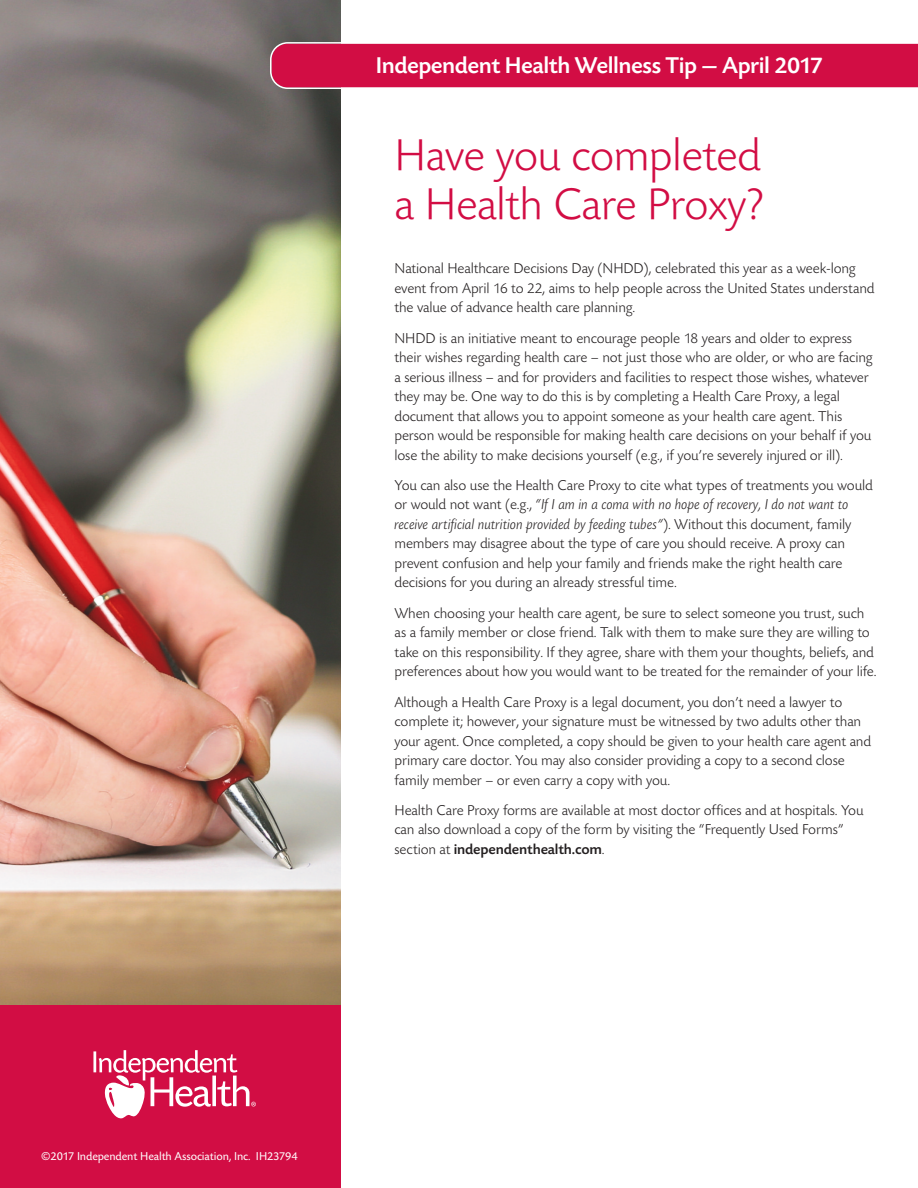
<style>
.page{position:relative;width:918px;height:1188px;background:#fff}
.page>*{position:absolute;margin:0;border:0;box-sizing:border-box;transform-origin:0 0}
.t1{font:300 46.5px/49.5px "Today BEF";letter-spacing:-.015em;color:#d20d44}
.t2{font:500 24px "Today BEF";letter-spacing:-.02em;color:#fff}
.t3{font:300 15px/19.5px "Today BEF";letter-spacing:-.01em;color:#231f20}
.t4{font:12px "Today BEF";letter-spacing:-.01em;color:#fff}
.s1{font-style:italic}
.s2{font-weight:500}
</style>
<div class="page">
<img style="left:0;top:0;width:340px;height:1005px">
<div style="left:0;top:1005px;width:340px;height:183px;background:#d20d44"></div>
<svg style="left:270px;top:42px;width:648px;height:47px;background:#d41f52"></svg>
<svg style="left:93px;top:1050px;width:163px;height:68px"></svg>
<h2 class="t2" style="left:376px;top:56px;width:449px">Independent Health Wellness Tip — April 2017</h2>
<h1 class="t1" style="left:394px;top:135px;width:371px">Have you completed a Health Care Proxy?</h1>
<p class="t3" style="left:394px;top:260px;width:482px">National Healthcare Decisions Day (NHDD), celebrated this year as a week-long event from April 16 to 22, aims to help people across the United States understand the value of advance health care planning.</p>
<p class="t3" style="left:395px;top:330px;width:480px">NHDD is an initiative meant to encourage people 18 years and older to express their wishes regarding health care – not just those who are older, or who are facing a serious illness – and for providers and facilities to respect those wishes, whatever they may be. One way to do this is by completing a Health Care Proxy, a legal document that allows you to appoint someone as your health care agent. This person would be responsible for making health care decisions on your behalf if you lose the ability to make decisions yourself (e.g., if you’re severely injured or ill).</p>
<p class="t3" style="left:395px;top:477px;width:480px">You can also use the Health Care Proxy to cite what types of treatments you would or would not want (e.g., <span class="s1">“If I am in a coma with no hope of recovery, I do not want to receive artificial nutrition provided by feeding tubes”</span>). Without this document, family members may disagree about the type of care you should receive. A proxy can prevent confusion and help your family and friends make the right health care decisions for you during an already stressful time.</p>
<p class="t3" style="left:395px;top:605px;width:484px">When choosing your health care agent, be sure to select someone you trust, such as a family member or close friend. Talk with them to make sure they are willing to take on this responsibility. If they agree, share with them your thoughts, beliefs, and preferences about how you would want to be treated for the remainder of your life.</p>
<p class="t3" style="left:395px;top:693px;width:478px">Although a Health Care Proxy is a legal document, you don’t need a lawyer to complete it; however, your signature must be witnessed by two adults other than your agent. Once completed, a copy should be given to your health care agent and primary care doctor. You may also consider providing a copy to a second close family member – or even carry a copy with you.</p>
<p class="t3" style="left:395px;top:802px;width:471px">Health Care Proxy forms are available at most doctor offices and at hospitals. You can also download a copy of the form by visiting the “Frequently Used Forms” section at <span class="s2">independenthealth.com</span>.</p>
<p class="t4" style="left:41px;top:1152px;width:258px">©2017 Independent Health Association, Inc. IH23794</p>
</div>
